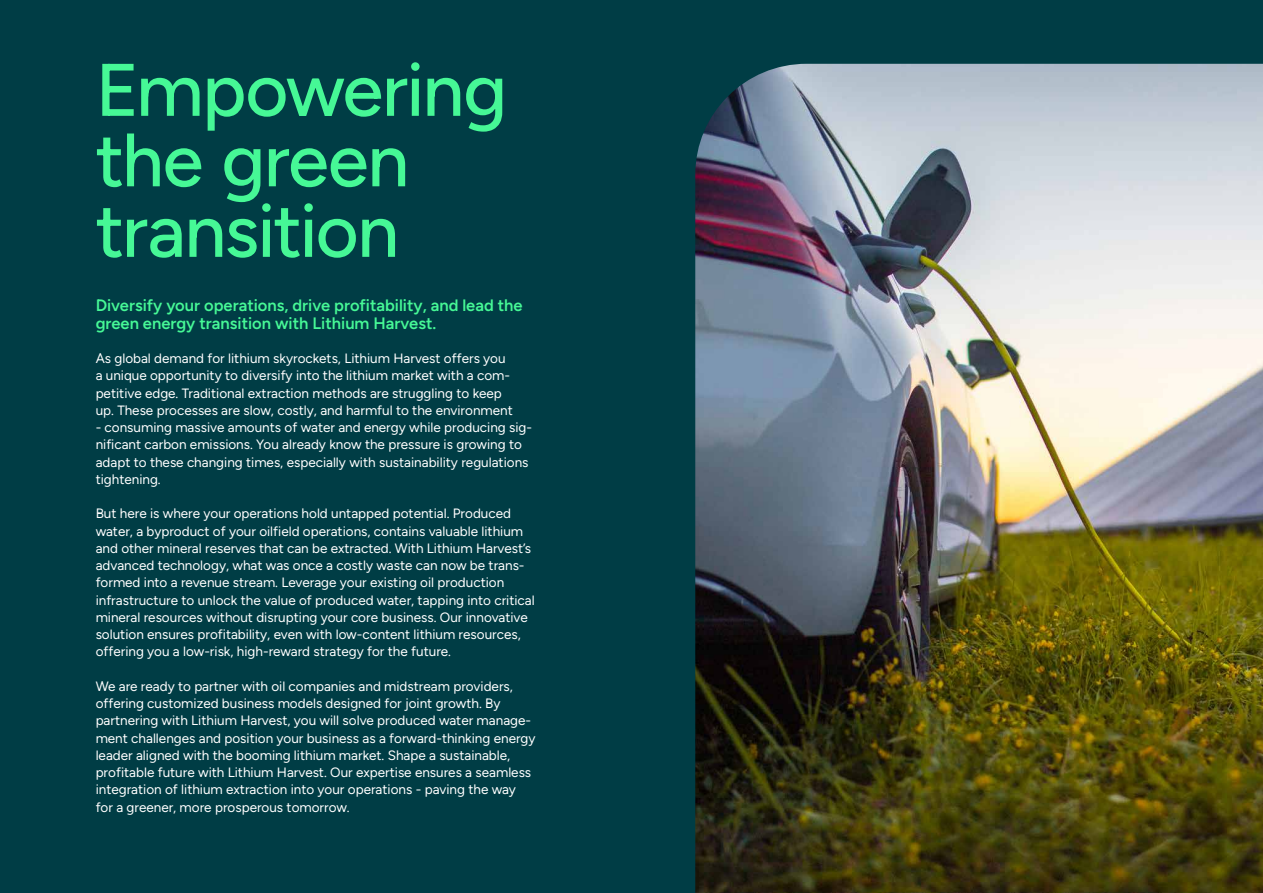
<style>
.page{position:relative;width:1263px;height:893px;background:#003d45}
.page>*{position:absolute;margin:0;border:0;box-sizing:border-box;transform-origin:0 0}
.t1{font:500 74.25px/70.5px "Figtree";letter-spacing:-.02em;color:#46f896}
.t2{font:600 16.5px/17.2px "Figtree";color:#46f896}
.t3{font:13.5px/17.2px "Figtree";color:#fff}
</style>
<div class="page">
<img style="left:695px;top:64px;width:568px;height:829px">
<h1 class="t1" style="left:96px;top:54px;width:413px">Empowering the green transition</h1>
<p class="t2" style="left:96px;top:297px;width:428px">Diversify your operations, drive profitability, and lead the green energy transition with Lithium Harvest.</p>
<p class="t3" style="left:96px;top:350px;width:419px">As global demand for lithium skyrockets, Lithium Harvest offers you a unique opportunity to diversify into the lithium market with a com&shy;petitive edge. Traditional extraction methods are struggling to keep up. These processes are slow, costly, and harmful to the environment</p>
<p class="t3" style="left:96px;top:419px;width:438px">- consuming massive amounts of water and energy while producing sig&shy;nificant carbon emissions. You already know the pressure is growing to adapt to these changing times, especially with sustainability regulations tightening.</p>
<p class="t3" style="left:96px;top:505px;width:441px">But here is where your operations hold untapped potential. Produced water, a byproduct of your oilfield operations, contains valuable lithium and other mineral reserves that can be extracted. With Lithium Harvest’s advanced technology, what was once a costly waste can now be trans&shy;formed into a revenue stream. Leverage your existing oil production infrastructure to unlock the value of produced water, tapping into critical mineral resources without disrupting your core business. Our innovative solution ensures profitability, even with low-content lithium resources, offering you a low-risk, high-reward strategy for the future.</p>
<p class="t3" style="left:96px;top:678px;width:441px">We are ready to partner with oil companies and midstream providers, offering customized business models designed for joint growth. By partnering with Lithium Harvest, you will solve produced water manage&shy;ment challenges and position your business as a forward-thinking energy leader aligned with the booming lithium market. Shape a sustainable, profitable future with Lithium Harvest. Our expertise ensures a seamless integration of lithium extraction into your operations - paving the way for a greener, more prosperous tomorrow.</p>
</div>
